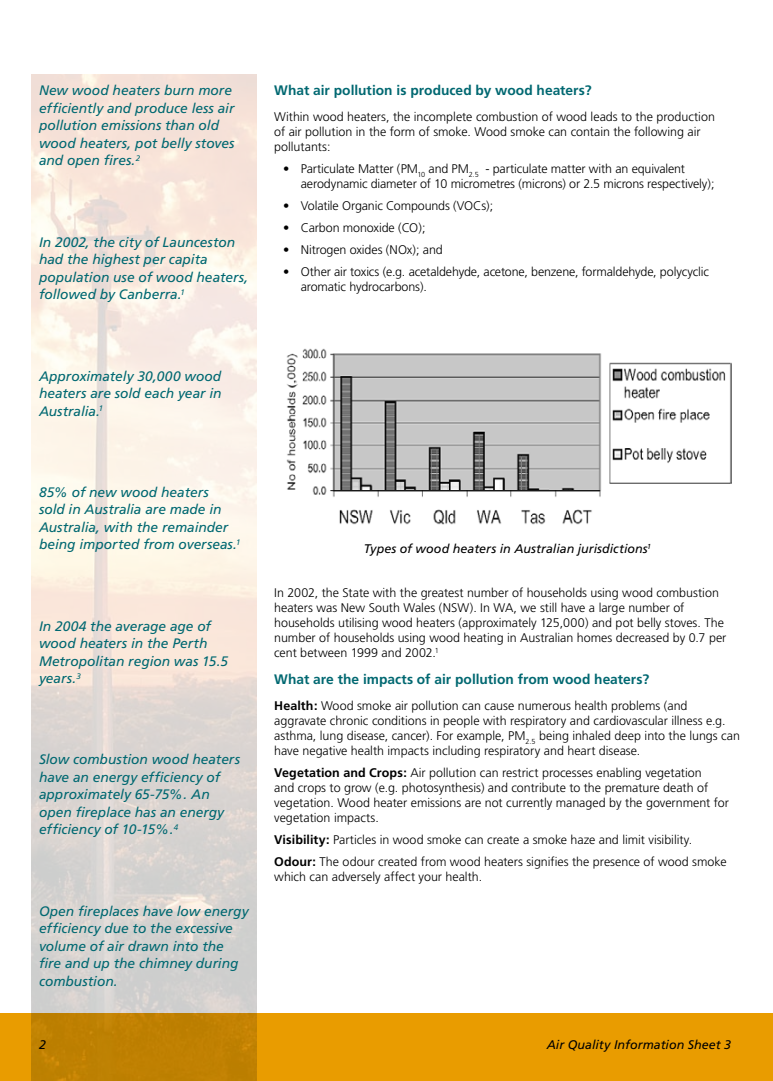
<style>
.page{position:relative;width:773px;height:1081px;background:#fff}
.page>*{position:absolute;margin:0;border:0;box-sizing:border-box;transform-origin:0 0}
.t1{font:italic 13.75px/17.5px "Frutiger";color:#006871}
.t2{font:700 13.75px "Frutiger";color:#006871}
.t3{font:300 12.5px/15px "Frutiger";letter-spacing:-.005em;color:#000}
.t4{font:italic 12.5px "Frutiger";color:#000}
.s1{font-weight:700}
</style>
<div class="page">
<div style="left:0;top:1013px;width:758px;height:68px;background:#e99c00"></div>
<img style="left:32px;top:74px;width:224px;height:1007px">
<div style="left:758px;top:1013px;width:14px;height:68px;background:#e99c00"></div>
<img style="left:286px;top:348px;width:445px;height:177px">
<p class="t1" style="left:39px;top:82px;width:197px">New wood heaters burn more efficiently and produce less air pollution emissions than old wood heaters, pot belly stoves and open fires.<sup>2</sup></p>
<p class="t1" style="left:39px;top:233px;width:211px">In 2002, the city of Launceston had the highest per capita population use of wood heaters, followed by Canberra.<sup>1</sup></p>
<p class="t1" style="left:39px;top:367px;width:184px;text-align:justify">Approximately 30,000 wood heaters are sold each year in Australia.<sup>1</sup></p>
<p class="t2" style="left:274px;top:83px;width:319px">What air pollution is produced by wood heaters?</p>
<p class="t3" style="left:274px;top:109px;width:442px">Within wood heaters, the incomplete combustion of wood leads to the production of air pollution in the form of smoke. Wood smoke can contain the following air pollutants:</p>
<p class="t3" style="left:301px;top:161px;width:415px;text-indent:-18px">• Particulate Matter (PM<sub>10</sub> and PM<sub>2.5</sub> - particulate matter with an equivalent aerodynamic diameter of 10 micrometres (microns) or 2.5 microns respectively);</p>
<p class="t3" style="left:283px;top:199px;width:212px">• Volatile Organic Compounds (VOCs);</p>
<p class="t3" style="left:283px;top:221px;width:144px">• Carbon monoxide (CO);</p>
<p class="t3" style="left:283px;top:243px;width:161px">• Nitrogen oxides (NOx); and</p>
<p class="t3" style="left:301px;top:265px;width:409px;text-indent:-18px">• Other air toxics (e.g. acetaldehyde, acetone, benzene, formaldehyde, polycyclic aromatic hydrocarbons).</p>
<p class="t1" style="left:39px;top:483px;width:203px">85% of new wood heaters<br>sold in Australia are made in<br>Australia, with the remainder being imported from overseas.<sup>1</sup></p>
<p class="t1" style="left:39px;top:617px;width:191px">In 2004 the average age of wood heaters in the Perth<br>Metropolitan region was 15.5 years.<sup>3</sup></p>
<p class="t1" style="left:39px;top:751px;width:202px">Slow combustion wood heaters have an energy efficiency of approximately 65-75%. An open fireplace has an energy efficiency of 10-15%.<sup>4</sup></p>
<p class="t1" style="left:39px;top:902px;width:211px">Open fireplaces have low energy efficiency due to the excessive volume of air drawn into the fire and up the chimney during combustion.</p>
<p class="t4" style="left:364px;top:541px;width:289px">Types of wood heaters in Australian jurisdictions<sup>1</sup></p>
<p class="t3" style="left:274px;top:585px;width:453px">In 2002, the State with the greatest number of households using wood combustion heaters was New South Wales (NSW). In WA, we still have a large number of households utilising wood heaters (approximately 125,000) and pot belly stoves. The number of households using wood heating in Australian homes decreased by 0.7 per cent between 1999 and 2002.<sup>1</sup></p>
<p class="t2" style="left:274px;top:671px;width:376px">What are the impacts of air pollution from wood heaters?</p>
<p class="t3" style="left:274px;top:698px;width:467px"><span class="s1">Health:</span> Wood smoke air pollution can cause numerous health problems (and aggravate chronic conditions in people with respiratory and cardiovascular illness e.g. asthma, lung disease, cancer). For example, PM<sub>2.5</sub> being inhaled deep into the lungs can have negative health impacts including respiratory and heart disease.</p>
<p class="t3" style="left:274px;top:765px;width:456px"><span class="s1">Vegetation and Crops:</span> Air pollution can restrict processes enabling vegetation<br>and crops to grow (e.g. photosynthesis) and contribute to the premature death of vegetation. Wood heater emissions are not currently managed by the government for vegetation impacts.</p>
<p class="t3" style="left:274px;top:829px;width:454px;line-height:22.1px"><span class="s1">Visibility:</span> Particles in wood smoke can create a smoke haze and limit visibility.<br><span class="s1">Odour:</span> The odour created from wood heaters signifies the presence of wood smoke</p>
<p class="t3" style="left:274px;top:869px;width:209px">which can adversely affect your health.</p>
<p class="t4" style="left:39px;top:1037px;width:8px">2</p>
<p class="t4" style="left:546px;top:1037px;width:186px">Air Quality Information Sheet 3</p>
</div>
